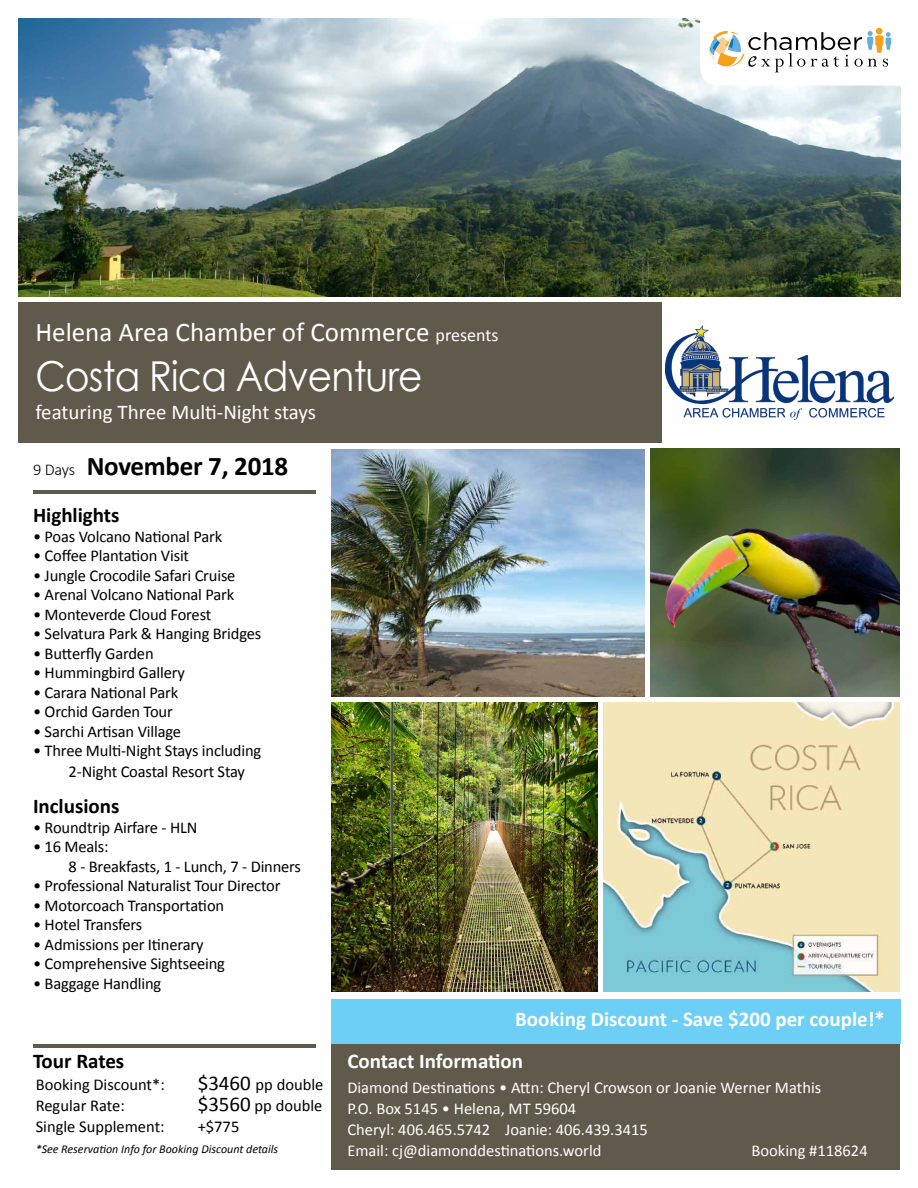
<style>
.page{position:relative;width:918px;height:1188px;background:#fff}
.page>*{position:absolute;margin:0;border:0;box-sizing:border-box;transform-origin:0 0}
.t1{font:41.25px "Century Gothic";letter-spacing:-.02em;color:#fff;scale:.91 1}
.t2{font:27px "Calibri";color:#fff}
.t3{font:700 27px "Calibri";letter-spacing:-.01em;color:#000}
.t4{font:700 21px "Calibri";color:#fff}
.t5{font:21px "Calibri";color:#fff}
.t6{font:700 21px "Calibri";color:#000}
.t7{font:16.5px/21px "Calibri";letter-spacing:-.01em;color:#000}
.t8{font:16.5px/21px "Calibri";color:#fff}
.t9{font:italic 12px "Calibri";color:#000}
.s1{font-size:18px}
.s2{font-weight:300;font-size:16.5px}
.s3{font-size:21px}
</style>
<div class="page">
<div style="left:331px;top:1044px;width:569px;height:126px;background:#605a4c"></div>
<img style="left:18px;top:18px;width:883px;height:279px">
<img style="left:331px;top:702px;width:569px;height:289px">
<img style="left:650px;top:448px;width:250px;height:249px">
<img style="left:331px;top:450px;width:314px;height:247px">
<div style="left:598px;top:699px;width:5px;height:295px;background:#fff"></div>
<div style="left:331px;top:1000px;width:570px;height:44px;background:#6dcff6"></div>
<hr style="left:33px;top:490px;width:283px;height:4px;background:#605a4c">
<div style="left:18px;top:301px;width:644px;height:144px;background:#605a4c"></div>
<hr style="left:0;top:443px;width:918px;height:4px;background:#fff">
<div style="left:0;top:297px;width:918px;height:5px;background:#fff"></div>
<hr style="left:33px;top:1044px;width:283px;height:4px;background:#605a4c">
<svg style="left:700px;top:18px;width:201px;height:68px"></svg>
<img style="left:666px;top:326px;width:228px;height:94px">
<h2 class="t2" style="left:35px;top:315px;width:465px">Helena Area Chamber of Commerce <span class="s1">presents</span></h2>
<h1 class="t1" style="left:35px;top:347px;width:427px">Costa Rica Adventure</h1>
<p class="t5" style="left:35px;top:399px;width:282px">featuring Three Multi-Night stays</p>
<h2 class="t3" style="left:33px;top:449px;width:257px"><span class="s2">9 Days</span> November 7, 2018</h2>
<p class="t6" style="left:33px;top:502px;width:88px">Highlights</p>
<p class="t7" style="left:33px;top:526px;width:191px">• Poas Volcano National Park</p>
<p class="t7" style="left:33px;top:545px;width:158px">• Coffee Plantation Visit</p>
<p class="t7" style="left:33px;top:565px;width:204px">• Jungle Crocodile Safari Cruise</p>
<p class="t7" style="left:33px;top:584px;width:203px">• Arenal Volcano National Park</p>
<p class="t7" style="left:33px;top:604px;width:180px">• Monteverde Cloud Forest</p>
<p class="t7" style="left:33px;top:623px;width:230px">• Selvatura Park &amp; Hanging Bridges</p>
<p class="t7" style="left:33px;top:643px;width:122px">• Butterfly Garden</p>
<p class="t7" style="left:33px;top:662px;width:153px">• Hummingbird Gallery</p>
<p class="t7" style="left:33px;top:682px;width:147px">• Carara National Park</p>
<p class="t7" style="left:33px;top:701px;width:141px">• Orchid Garden Tour</p>
<p class="t7" style="left:33px;top:721px;width:150px">• Sarchi Artisan Village</p>
<p class="t7" style="left:69px;top:740px;width:194px;text-indent:-36px">• Three Multi-Night Stays including<br>2-Night Coastal Resort Stay</p>
<p class="t6" style="left:33px;top:793px;width:88px">Inclusions</p>
<p class="t7" style="left:33px;top:817px;width:166px">• Roundtrip Airfare - HLN</p>
<p class="t7" style="left:69px;top:837px;width:234px;line-height:19.5px;text-indent:-36px">• 16 Meals:<br>8 - Breakfasts, 1 - Lunch, 7 - Dinners</p>
<p class="t7" style="left:33px;top:875px;width:249px">• Professional Naturalist Tour Director</p>
<p class="t7" style="left:33px;top:895px;width:193px">• Motorcoach Transportation</p>
<p class="t7" style="left:33px;top:914px;width:111px">• Hotel Transfers</p>
<p class="t7" style="left:33px;top:934px;width:172px">• Admissions per Itinerary</p>
<p class="t7" style="left:33px;top:953px;width:193px">• Comprehensive Sightseeing</p>
<p class="t7" style="left:33px;top:973px;width:130px">• Baggage Handling</p>
<p class="t4" style="left:515px;top:1005px;width:371px">Booking Discount - Save $200 per couple!*</p>
<p class="t6" style="left:33px;top:1048px;width:93px">Tour Rates</p>
<p class="t4" style="left:347px;top:1048px;width:177px">Contact Information</p>
<p class="t8" style="left:347px;top:1077px;width:475px">Diamond Destinations • Attn: Cheryl Crowson or Joanie Werner Mathis P.O. Box 5145 • Helena, MT 59604<br>Cheryl: 406.465.5742 Joanie: 406.439.3415<br>Email: cj@diamonddestinations.world</p>
<p class="t7" style="left:36px;top:1074px;width:131px">Booking Discount*:</p>
<p class="t7" style="left:198px;top:1074px;width:127px"><span class="s3">$3460</span> pp double</p>
<p class="t7" style="left:36px;top:1095px;width:91px">Regular Rate:</p>
<p class="t7" style="left:198px;top:1095px;width:126px"><span class="s3">$3560</span> pp double</p>
<p class="t7" style="left:36px;top:1116px;width:130px">Single Supplement:</p>
<p class="t7" style="left:198px;top:1116px;width:43px">+$775</p>
<p class="t9" style="left:36px;top:1141px;width:244px">*See Reservation Info for Booking Discount details</p>
<p class="t8" style="left:752px;top:1140px;width:118px">Booking #118624</p>
</div>
